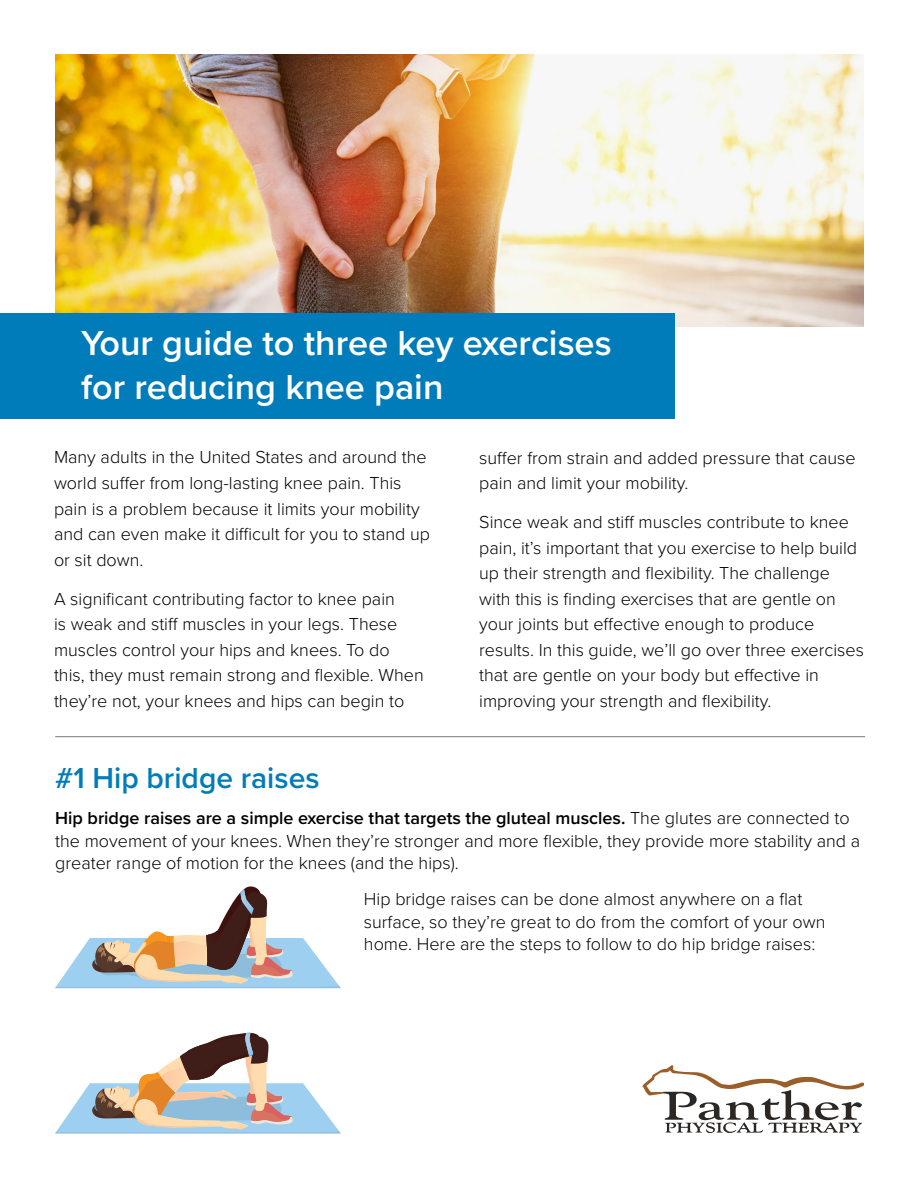
<style>
.page{position:relative;width:918px;height:1188px;background:#fff}
.page>*{position:absolute;margin:0;border:0;box-sizing:border-box;transform-origin:0 0}
.t1{font:600 36px/43.5px "Proxima Nova";color:#fff}
.t2{font:600 30px "Proxima Nova";color:#007cba}
.t3{font:300 18px/25.5px "Proxima Nova";color:#000}
.s1{font-weight:600}
</style>
<div class="page">
<img style="left:55px;top:55px;width:809px;height:271px">
<div style="left:0;top:313px;width:675px;height:105px;background:#007cba"></div>
<hr style="left:55px;top:736px;width:810px;height:1px;background:#827770">
<svg style="left:642px;top:1065px;width:222px;height:68px"></svg>
<svg style="left:55px;top:886px;width:286px;height:102px"></svg>
<svg style="left:55px;top:1033px;width:286px;height:100px"></svg>
<h1 class="t1" style="left:81px;top:321px;width:532px">Your guide to three key exercises for reducing knee pain</h1>
<p class="t3" style="left:54px;top:444px;width:378px">Many adults in the United States and around the world suffer from long-lasting knee pain. This pain is a problem because it limits your mobility and can even make it difficult for you to stand up or sit down.</p>
<p class="t3" style="left:54px;top:585px;width:371px">A significant contributing factor to knee pain<br>is weak and stiff muscles in your legs. These muscles control your hips and knees. To do this, they must remain strong and flexible. When they’re not, your knees and hips can begin to</p>
<p class="t3" style="left:479px;top:444px;width:378px">suffer from strain and added pressure that cause pain and limit your mobility.</p>
<p class="t3" style="left:479px;top:508px;width:386px">Since weak and stiff muscles contribute to knee pain, it’s important that you exercise to help build up their strength and flexibility. The challenge with this is finding exercises that are gentle on your joints but effective enough to produce results. In this guide, we’ll go over three exercises that are gentle on your body but effective in improving your strength and flexibility.</p>
<h2 class="t2" style="left:55px;top:756px;width:266px">#1 Hip bridge raises</h2>
<p class="t3" style="left:55px;top:806px;width:807px;line-height:22.5px"><span class="s1">Hip bridge raises are a simple exercise that targets the gluteal muscles.</span> The glutes are connected to the movement of your knees. When they’re stronger and more flexible, they provide more stability and a greater range of motion for the knees (and the hips).</p>
<p class="t3" style="left:364px;top:887px;width:463px;line-height:22.5px">Hip bridge raises can be done almost anywhere on a flat surface, so they’re great to do from the comfort of your own home. Here are the steps to follow to do hip bridge raises:</p>
</div>
